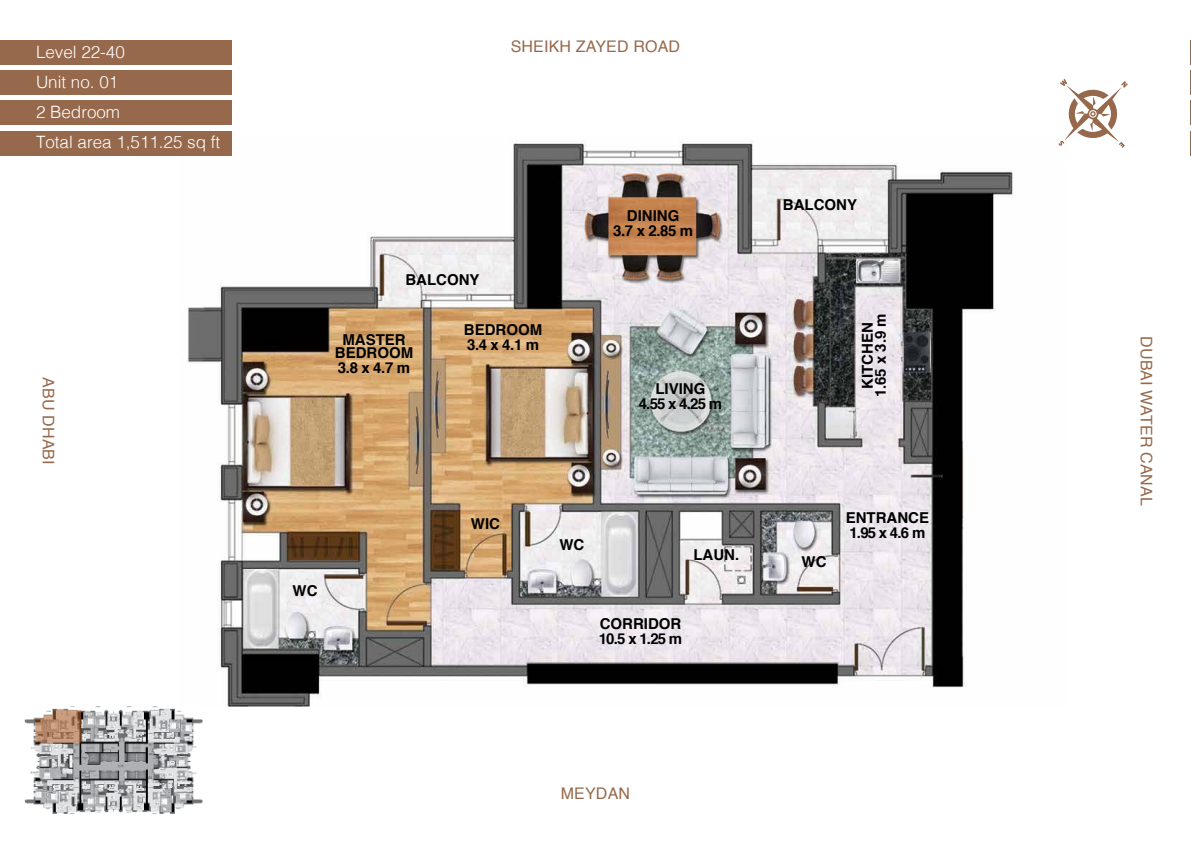
<style>
.page{position:relative;width:1191px;height:842px;background:#fff}
.page>*{position:absolute;margin:0;border:0;box-sizing:border-box;transform-origin:0 0}
.t1{font:300 17px/30px "Helvetica";color:#fff}
.t2{font:16px "Helvetica";letter-spacing:.01em;color:#96694c}
.t3{font:700 15px/15.5px "Helvetica";color:#000}
</style>
<div class="page">
<div style="left:0;top:40px;width:231px;height:25px;background:#96694c"></div>
<div style="left:0;top:70px;width:231px;height:25px;background:#96694c"></div>
<div style="left:0;top:100px;width:231px;height:25px;background:#96694c"></div>
<div style="left:0;top:131px;width:231px;height:25px;background:#96694c"></div>
<svg style="left:1190px;top:40px;width:1px;height:85px"></svg>
<svg style="left:1190px;top:131px;width:1px;height:25px"></svg>
<img style="left:187px;top:135px;width:826px;height:572px">
<img style="left:25px;top:705px;width:178px;height:108px">
<svg style="left:35px;top:709px;width:46px;height:34px;background:#b99178"></svg>
<svg style="left:1058px;top:79px;width:69px;height:69px"></svg>
<p class="t1" style="left:36px;top:38px;width:186px">Level 22-40<br>Unit no. 01<br>2 Bedroom<br>Total area 1,511.25 sq ft</p>
<p class="t2" style="left:54px;top:377px;width:89px;rotate:90deg">ABU DHABI</p>
<p class="t2" style="left:511px;top:40px;width:171px">SHEIKH ZAYED ROAD</p>
<p class="t3" style="left:405px;top:272px;width:76px">BALCONY</p>
<p class="t3" style="left:342px;top:332px;width:65px">MASTER</p>
<p class="t3" style="left:335px;top:345px;width:80px">BEDROOM<br>3.8 x 4.7 m</p>
<p class="t3" style="left:464px;top:322px;width:80px">BEDROOM</p>
<p class="t3" style="left:467px;top:337px;width:74px">3.4 x 4.1 m</p>
<p class="t3" style="left:613px;top:208px;width:82px;text-align:center">DINING<br>3.7 x 2.85 m</p>
<p class="t3" style="left:655px;top:381px;width:52px">LIVING</p>
<p class="t3" style="left:638px;top:396px;width:85px">4.55 x 4.25 m</p>
<p class="t3" style="left:293px;top:583px;width:26px">WC</p>
<p class="t3" style="left:471px;top:516px;width:31px">WIC</p>
<p class="t3" style="left:559px;top:537px;width:26px">WC</p>
<p class="t3" style="left:693px;top:547px;width:47px">LAUN.</p>
<p class="t3" style="left:598px;top:616px;width:85px">CORRIDOR<br>10.5 x 1.25 m</p>
<p class="t3" style="left:783px;top:197px;width:76px">BALCONY</p>
<p class="t3" style="left:873px;top:397px;width:86px;rotate:-90deg">1.65 x 3.9 m</p>
<p class="t3" style="left:860px;top:389px;width:68px;rotate:-90deg">KITCHEN</p>
<p class="t3" style="left:801px;top:554px;width:26px">WC</p>
<p class="t3" style="left:845px;top:510px;width:85px">ENTRANCE<br>1.95 x 4.6 m</p>
<p class="t2" style="left:561px;top:787px;width:71px">MEYDAN</p>
<p class="t2" style="left:1152px;top:336px;width:171px;rotate:90deg">DUBAI WATER CANAL</p>
</div>
